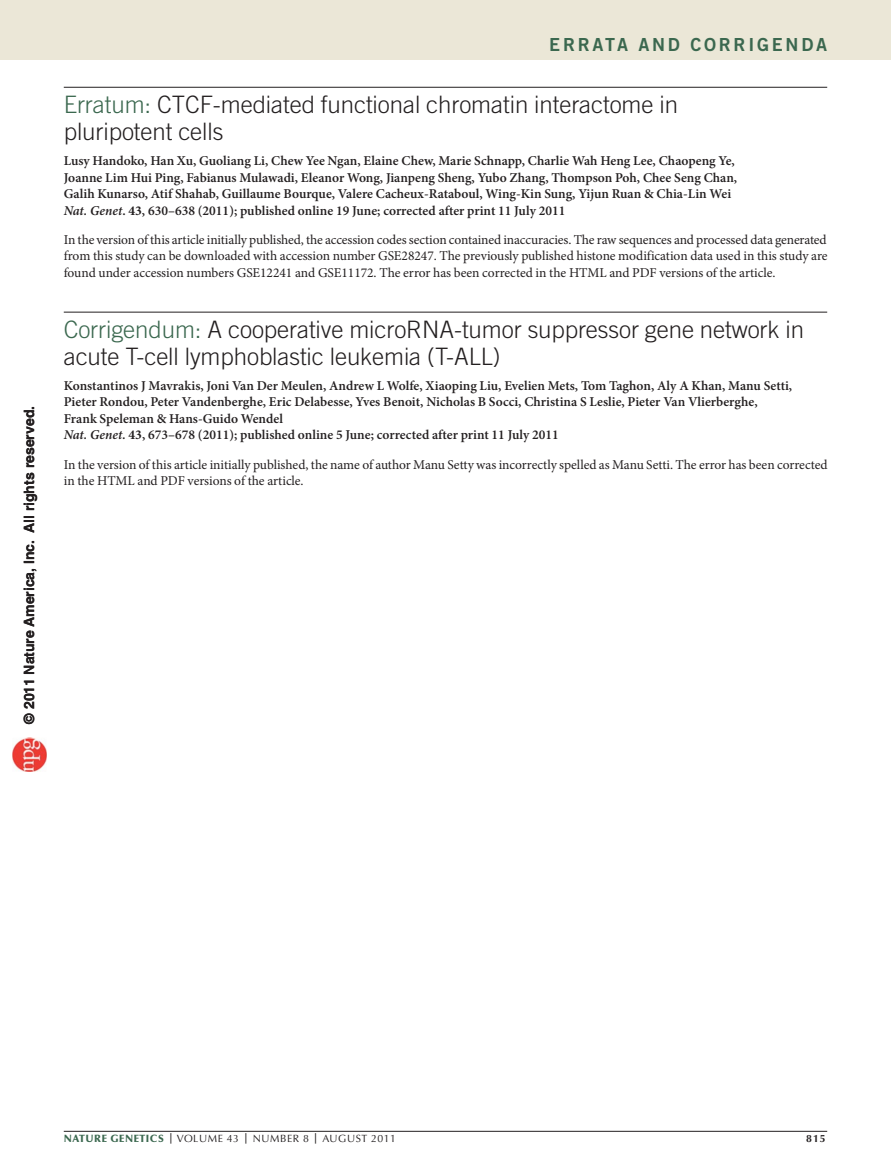
<style>
.page{position:relative;width:891px;height:1175px;background:#fff}
.page>*{position:absolute;margin:0;border:0;box-sizing:border-box;transform-origin:0 0}
.t1{font:300 24px/27px "Trade Gothic LT Std";letter-spacing:-.005em;color:#231f20}
.t2{font:18px "Trade Gothic LT Std Bd 2";letter-spacing:.15em;color:#3b684f}
.t3{font:700 14.1px "Helvetica LT Std";color:#231f20}
.t4{font:600 13.5px/16.5px "Minion Pro";color:#231f20}
.t5{font:13.5px/16.5px "Minion Pro";letter-spacing:-.005em;color:#231f20;text-align:justify}
.t6{font:10.5px "Optima LT Std";letter-spacing:.05em;color:#231f20}
.t7{font:700 10.5px "Optima LT Std";color:#231f20}
.s1{font-style:inherit}
.s2{color:#3b684f}
.s3{font-style:italic}
.s4{font-weight:700}
.s5{font-weight:900;color:#3b684f}
</style>
<div class="page">
<div style="left:0;top:0;width:891px;height:60px;background:#ebe7d7"></div>
<hr style="left:64px;top:1131px;width:763px;height:1px;background:#231f20">
<hr style="left:64px;top:87px;width:763px;height:1px;background:#231f20">
<hr style="left:64px;top:312px;width:763px;height:1px;background:#231f20">
<img style="left:12px;top:738px;width:34px;height:34px">
<p class="t3" style="left:21px;top:723px;width:319px;rotate:-90deg">© 201<span class="s1">1</span> Nature America, Inc. All rights reserved.</p>
<h2 class="t2" style="left:549px;top:34px;width:279px">ERRATA AND CORRIGENDA</h2>
<h1 class="t1" style="left:64px;top:91px;width:616px"><span class="s2">Erratum:</span> CTCF-mediated functional chromatin interactome in pluripotent cells</h1>
<p class="t4" style="left:64px;top:152px;width:675px">Lusy Handoko, Han Xu, Guoliang Li, Chew Yee Ngan, Elaine Chew, Marie Schnapp, Charlie Wah Heng Lee, Chaopeng Ye, Joanne Lim Hui Ping, Fabianus Mulawadi, Eleanor Wong, Jianpeng Sheng, Yubo Zhang, Thompson Poh, Chee Seng Chan, Galih Kunarso, Atif Shahab, Guillaume Bourque, Valere Cacheux-Rataboul, Wing-Kin Sung, Yijun Ruan &amp; Chia-Lin Wei <span class="s3">Nat. Genet</span>. <span class="s4">43</span>, 630–638 (2011); published online 19 June; corrected after print 11 July 2011</p>
<p class="t5" style="left:64px;top:231px;width:765px">In the version of this article initially published, the accession codes section contained inaccuracies. The raw sequences and processed data generated from this study can be downloaded with accession number GSE28247. The previously published histone modification data used in this study are found under accession numbers GSE12241 and GSE11172. The error has been corrected in the HTML and PDF versions of the article.</p>
<h1 class="t1" style="left:64px;top:315px;width:742px"><span class="s2">Corrigendum:</span> A cooperative microRNA-tumor suppressor gene network in acute T-cell lymphoblastic leukemia (T-ALL)</h1>
<p class="t4" style="left:64px;top:377px;width:730px">Konstantinos J Mavrakis, Joni Van Der Meulen, Andrew L Wolfe, Xiaoping Liu, Evelien Mets, Tom Taghon, Aly A Khan, Manu Setti, Pieter Rondou, Peter Vandenberghe, Eric Delabesse, Yves Benoit, Nicholas B Socci, Christina S Leslie, Pieter Van Vlierberghe, Frank Speleman &amp; Hans-Guido Wendel<br><span class="s3">Nat. Genet.</span> <span class="s4">43</span>, 673–678 (2011); published online 5 June; corrected after print 11 July 2011</p>
<p class="t5" style="left:64px;top:456px;width:765px">In the version of this article initially published, the name of author Manu Setty was incorrectly spelled as Manu Setti. The error has been corrected in the HTML and PDF versions of the article.</p>
<p class="t6" style="left:64px;top:1132px;width:334px"><span class="s5">NATURE GENETICS</span> <span class="s4">|</span> VOLUME 43 <span class="s4">|</span> NUMBER 8 <span class="s4">|</span> AUGUST 2011</p>
<p class="t7" style="left:806px;top:1132px;width:21px">815</p>
</div>
